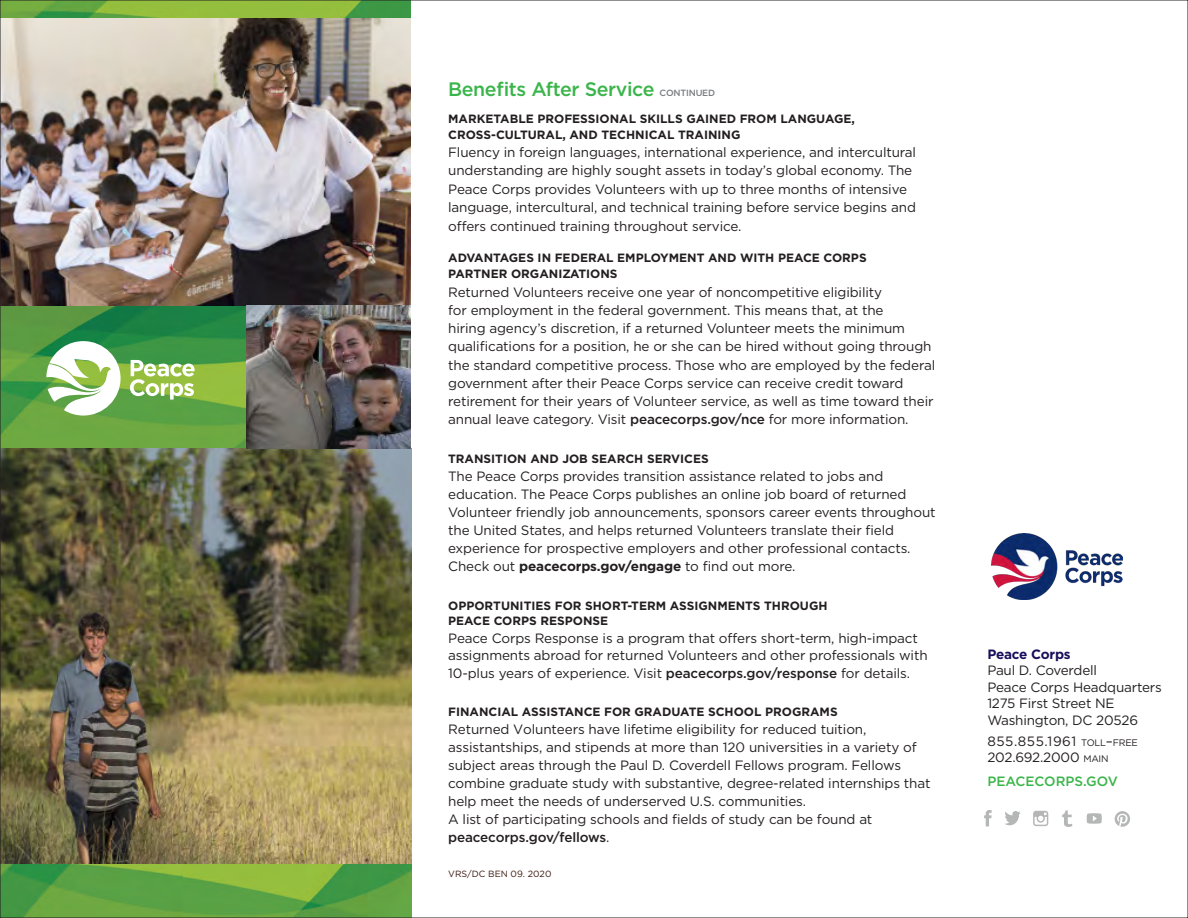
<style>
.page{position:relative;width:1188px;height:918px;background:#fff}
.page>*{position:absolute;margin:0;border:0;box-sizing:border-box;transform-origin:0 0}
.body_text{font:500 19.5px "Gotham";letter-spacing:-.02em;color:#3ab54a}
.body_text-2{font:13.5px/18px "Gotham";letter-spacing:-.01em;color:#231f20}
.body_text-3{font:13.5px "Gotham";letter-spacing:.04em;color:#231f20}
.t1{font:500 13.5px "Gotham";color:#3ab54a}
.t2{font:700 13.5px "Gotham";letter-spacing:-.015em;color:#18105a}
.body_text-4{font:700 12px/16.4px "Gotham";color:#231f20}
.text{font:9px "Gotham";color:#39170c}
.s1{font-size:9px;color:#7a7c7f}
.s2{font-weight:500}
.s3{font-weight:700}
.s4{font-size:9.45px}
.s5{font-style:inherit}
</style>
<div class="page">
<img style="left:2px;top:2px;width:408px;height:16px">
<img style="left:2px;top:18px;width:409px;height:289px">
<img style="left:2px;top:864px;width:409px;height:52px">
<img style="left:2px;top:307px;width:244px;height:141px">
<img style="left:2px;top:448px;width:409px;height:416px">
<img style="left:992px;top:534px;width:131px;height:66px">
<svg style="left:1087px;top:813px;width:15px;height:11px"></svg>
<svg style="left:984px;top:810px;width:8px;height:16px"></svg>
<svg style="left:1005px;top:811px;width:15px;height:14px"></svg>
<svg style="left:1062px;top:810px;width:10px;height:17px"></svg>
<svg style="left:1033px;top:811px;width:15px;height:15px"></svg>
<svg style="left:1115px;top:811px;width:15px;height:16px"></svg>
<svg style="left:46px;top:341px;width:75px;height:75px"></svg>
<svg style="left:130px;top:360px;width:65px;height:40px"></svg>
<img style="left:246px;top:306px;width:165px;height:143px">
<p class="body_text" style="left:448px;top:76px;width:269px">Benefits After Service <span class="s1">CONTINUED</span></p>
<p class="body_text-4" style="left:448px;top:110px;width:408px">MARKETABLE PROFESSIONAL SKILLS GAINED FROM LANGUAGE,<br>CROSS-CULTURAL, AND TECHNICAL TRAINING</p>
<p class="body_text-2" style="left:448px;top:143px;width:469px;line-height:18.5px">Fluency in foreign languages, international experience, and intercultural understanding are highly sought assets in today’s global economy. The Peace Corps provides Volunteers with up to three months of intensive language, intercultural, and technical training before service begins and offers continued training throughout service.</p>
<p class="body_text-4" style="left:448px;top:250px;width:420px">ADVANTAGES IN FEDERAL EMPLOYMENT AND WITH PEACE CORPS<br>PARTNER ORGANIZATIONS</p>
<p class="body_text-2" style="left:448px;top:282px;width:489px">Returned Volunteers receive one year of noncompetitive eligibility<br>for employment in the federal government. This means that, at the<br>hiring agency’s discretion, if a returned Volunteer meets the minimum qualifications for a position, he or she can be hired without going through the standard competitive process. Those who are employed by the federal government after their Peace Corps service can receive credit toward retirement for their years of Volunteer service, as well as time toward their annual leave category. Visit <span class="s2">peacecorps.gov/nce</span> for more information.</p>
<p class="body_text-4" style="left:448px;top:450px;width:262px">TRANSITION AND JOB SEARCH SERVICES</p>
<p class="body_text-2" style="left:448px;top:467px;width:489px">The Peace Corps provides transition assistance related to jobs and education. The Peace Corps publishes an online job board of returned Volunteer friendly job announcements, sponsors career events throughout the United States, and helps returned Volunteers translate their field experience for prospective employers and other professional contacts.<br>Check out <span class="s3">peacecorps.gov/engage</span> to find out more.</p>
<p class="body_text-4" style="left:448px;top:597px;width:381px;line-height:15.8px">OPPORTUNITIES FOR SHORT-TERM ASSIGNMENTS THROUGH<br>PEACE CORPS RESPONSE</p>
<p class="body_text-2" style="left:448px;top:629px;width:481px;line-height:17.5px">Peace Corps Response is a program that offers short-term, high-impact assignments abroad for returned Volunteers and other professionals with<br>10-plus years of experience. Visit <span class="s2">peacecorps.gov/response</span> for details.</p>
<p class="body_text-4" style="left:448px;top:704px;width:391px">FINANCIAL ASSISTANCE FOR GRADUATE SCHOOL PROGRAMS</p>
<p class="body_text-2" style="left:448px;top:720px;width:484px">Returned Volunteers have lifetime eligibility for reduced tuition, assistantships, and stipends at more than 120 universities in a variety of subject areas through the Paul D. Coverdell Fellows program. Fellows combine graduate study with substantive, degree-related internships that help meet the needs of underserved U.S. communities.<br>A list of participating schools and fields of study can be found at <span class="s2">peacecorps.gov/fellows</span>.</p>
<p class="text" style="left:448px;top:868px;width:105px">VRS/DC BEN 09. 2020</p>
<p class="t2" style="left:987px;top:645px;width:85px">Peace Corps</p>
<p class="body_text-2" style="left:987px;top:662px;width:176px;line-height:16.5px">Paul D. Coverdell<br>Peace Corps Headquarters</p>
<p class="body_text-2" style="left:987px;top:694px;width:129px">1275 First Street NE</p>
<p class="body_text-2" style="left:987px;top:711px;width:152px">Washington, DC 20526</p>
<p class="body_text-3" style="left:987px;top:732px;width:152px">855.855.1961 <span class="s4">TOLL</span><span class="s5">–</span><span class="s4">FREE</span></p>
<p class="body_text-2" style="left:987px;top:748px;width:123px">202.692.2000 <span class="s4">MAIN</span></p>
<p class="t1" style="left:987px;top:773px;width:132px">PEACECORPS.GOV</p>
</div>
